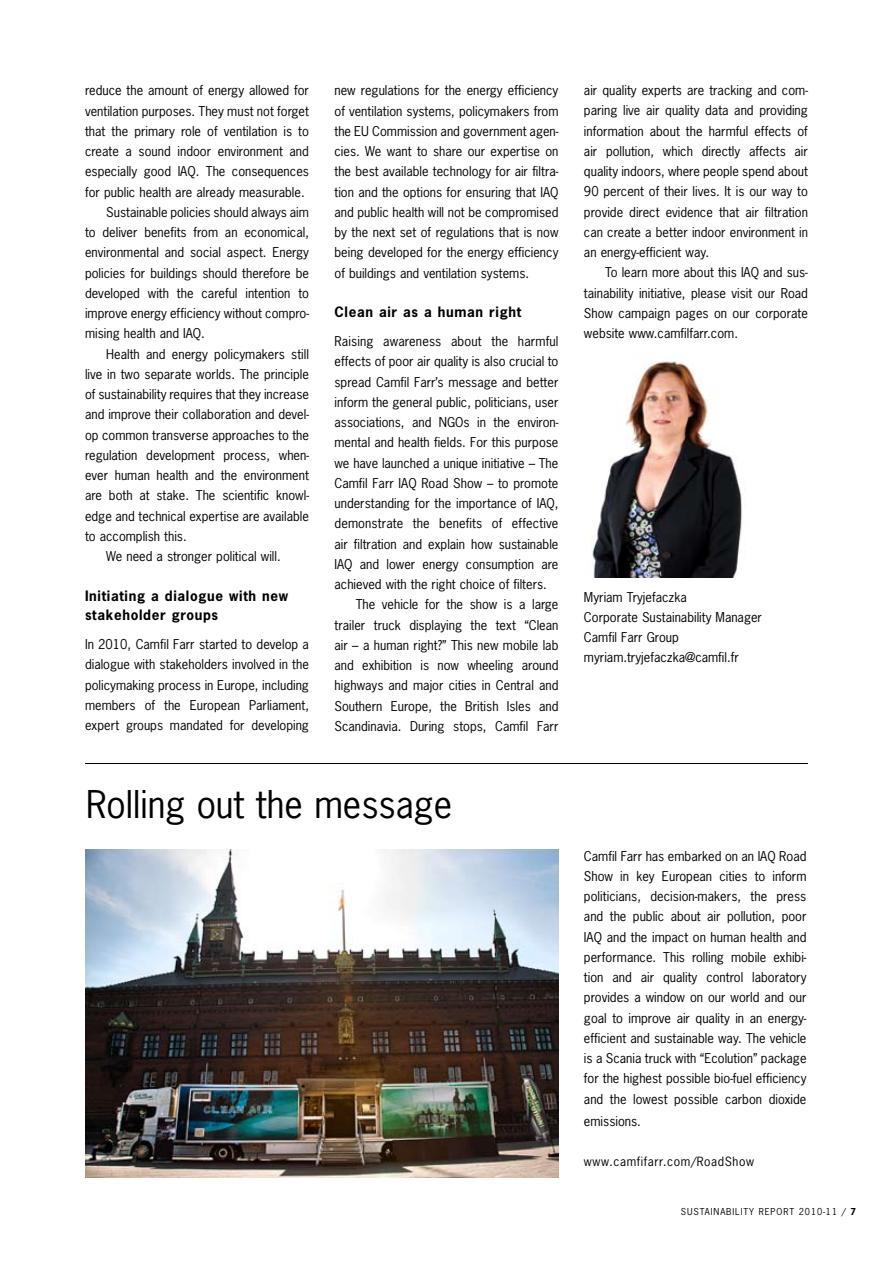
<style>
.page{position:relative;width:893px;height:1263px;background:#fff}
.page>*{position:absolute;margin:0;border:0;box-sizing:border-box;transform-origin:0 0}
.t1{font:36px "News Gothic";color:#000}
.t2{font:700 13.5px/19.5px "News Gothic";letter-spacing:.05em;color:#000}
.t3{font:12.75px/20.2px "News Gothic";color:#000;text-align:justify}
.t4{font:12px "News Gothic";letter-spacing:.05em;color:#000}
.t5{font:9px "News Gothic";letter-spacing:.1em;color:#000}
.s1{font-weight:700}
</style>
<div class="page">
<hr style="left:85px;top:763px;width:723px;height:1px;background:#000">
<img style="left:85px;top:850px;width:474px;height:328px">
<img style="left:592px;top:361px;width:150px;height:216px">
<p class="t3" style="left:85px;top:80px;width:225px">reduce the amount of energy allowed for</p>
<p class="t3" style="left:85px;top:100px;width:225px">ventilation purposes. They must not forget</p>
<p class="t3" style="left:85px;top:121px;width:225px">that the primary role of ventilation is to</p>
<p class="t3" style="left:85px;top:141px;width:225px">create a sound indoor environment and</p>
<p class="t3" style="left:85px;top:161px;width:225px">especially good IAQ. The consequences</p>
<p class="t3" style="left:85px;top:181px;width:221px">for public health are already measurable.</p>
<p class="t3" style="left:106px;top:202px;width:204px">Sustainable policies should always aim</p>
<p class="t3" style="left:85px;top:222px;width:225px">to deliver benefits from an economical,</p>
<p class="t3" style="left:85px;top:242px;width:225px">environmental and social aspect. Energy</p>
<p class="t3" style="left:85px;top:262px;width:225px">policies for buildings should therefore be</p>
<p class="t3" style="left:85px;top:283px;width:225px">developed with the careful intention to</p>
<p class="t3" style="left:85px;top:303px;width:225px">improve energy efficiency without compro-</p>
<p class="t3" style="left:85px;top:323px;width:121px">mising health and IAQ.</p>
<p class="t3" style="left:106px;top:343px;width:204px">Health and energy policymakers still</p>
<p class="t3" style="left:85px;top:364px;width:225px">live in two separate worlds. The principle</p>
<p class="t3" style="left:85px;top:384px;width:225px">of sustainability requires that they increase</p>
<p class="t3" style="left:85px;top:404px;width:225px">and improve their collaboration and devel-</p>
<p class="t3" style="left:85px;top:424px;width:225px">op common transverse approaches to the</p>
<p class="t3" style="left:85px;top:445px;width:225px">regulation development process, when-</p>
<p class="t3" style="left:85px;top:465px;width:225px">ever human health and the environment</p>
<p class="t3" style="left:85px;top:485px;width:225px">are both at stake. The scientific knowl-</p>
<p class="t3" style="left:85px;top:505px;width:225px">edge and technical expertise are available</p>
<p class="t3" style="left:85px;top:526px;width:103px">to accomplish this.</p>
<p class="t3" style="left:106px;top:546px;width:176px">We need a stronger political will.</p>
<p class="t2" style="left:85px;top:586px;width:205px">Initiating a dialogue with new stakeholder groups</p>
<p class="t3" style="left:85px;top:634px;width:225px">In 2010, Camfil Farr started to develop a dialogue with stakeholders involved in the policymaking process in Europe, including members of the European Parliament, expert groups mandated for developing</p>
<p class="t3" style="left:334px;top:80px;width:225px">new regulations for the energy efficiency of ventilation systems, policymakers from the EU Commission and government agen&shy;cies. We want to share our expertise on the best available technology for air filtra&shy;tion and the options for ensuring that IAQ and public health will not be compromised by the next set of regulations that is now being developed for the energy efficiency of buildings and ventilation systems.</p>
<p class="t2" style="left:334px;top:302px;width:188px">Clean air as a human right</p>
<p class="t3" style="left:334px;top:331px;width:226px">Raising awareness about the harmful</p>
<p class="t3" style="left:334px;top:351px;width:225px">effects of poor air quality is also crucial to</p>
<p class="t3" style="left:334px;top:371px;width:225px">spread Camfil Farr’s message and better</p>
<p class="t3" style="left:334px;top:392px;width:225px">inform the general public, politicians, user</p>
<p class="t3" style="left:334px;top:412px;width:225px">associations, and NGOs in the environ-</p>
<p class="t3" style="left:334px;top:432px;width:225px">mental and health fields. For this purpose</p>
<p class="t3" style="left:334px;top:452px;width:225px">we have launched a unique initiative – The</p>
<p class="t3" style="left:334px;top:473px;width:225px">Camfil Farr IAQ Road Show – to promote</p>
<p class="t3" style="left:334px;top:493px;width:225px">understanding for the importance of IAQ,</p>
<p class="t3" style="left:334px;top:513px;width:225px">demonstrate the benefits of effective</p>
<p class="t3" style="left:334px;top:533px;width:225px">air filtration and explain how sustainable</p>
<p class="t3" style="left:334px;top:554px;width:225px">IAQ and lower energy consumption are</p>
<p class="t3" style="left:334px;top:574px;width:214px">achieved with the right choice of filters.</p>
<p class="t3" style="left:356px;top:594px;width:204px">The vehicle for the show is a large</p>
<p class="t3" style="left:334px;top:614px;width:225px">trailer truck displaying the text “Clean</p>
<p class="t3" style="left:334px;top:635px;width:225px">air – a human right?” This new mobile lab</p>
<p class="t3" style="left:334px;top:655px;width:225px">and exhibition is now wheeling around</p>
<p class="t3" style="left:334px;top:675px;width:225px">highways and major cities in Central and</p>
<p class="t3" style="left:334px;top:695px;width:225px">Southern Europe, the British Isles and</p>
<p class="t3" style="left:334px;top:716px;width:225px">Scandinavia. During stops, Camfil Farr</p>
<h1 class="t1" style="left:86px;top:782px;width:368px">Rolling out the message</h1>
<p class="t3" style="left:584px;top:80px;width:225px">air quality experts are tracking and com&shy;paring live air quality data and providing information about the harmful effects of air pollution, which directly affects air quality indoors, where people spend about 90 percent of their lives. It is our way to provide direct evidence that air filtration can create a better indoor environment in an energy-efficient way.</p>
<p class="t3" style="left:584px;top:262px;width:225px;text-indent:21px">To learn more about this IAQ and sus&shy;tainability initiative, please visit our Road Show campaign pages on our corporate website www.camfilfarr.com.</p>
<p class="t3" style="left:584px;top:586px;width:180px;text-align:left">Myriam Tryjefaczka<br>Corporate Sustainability Manager<br>Camfil Farr Group myriam.tryjefaczka@camfil.fr</p>
<p class="t3" style="left:584px;top:846px;width:224px">Camfil Farr has embarked on an IAQ Road Show in key European cities to inform politicians, decision-makers, the press and the public about air pollution, poor IAQ and the impact on human health and performance. This rolling mobile exhibi&shy;tion and air quality control laboratory provides a window on our world and our goal to improve air quality in an energy&shy;efficient and sustainable way. The vehicle is a Scania truck with “Ecolution” package for the highest possible bio-fuel efficiency and the lowest possible carbon dioxide</p>
<p class="t3" style="left:584px;top:1111px;width:58px">emissions.</p>
<p class="t4" style="left:584px;top:1153px;width:172px">www.camfifarr.com/RoadShow</p>
<p class="t5" style="left:681px;top:1206px;width:177px">SUSTAINABILITY REPORT 2010-11 / <span class="s1">7</span></p>
</div>
